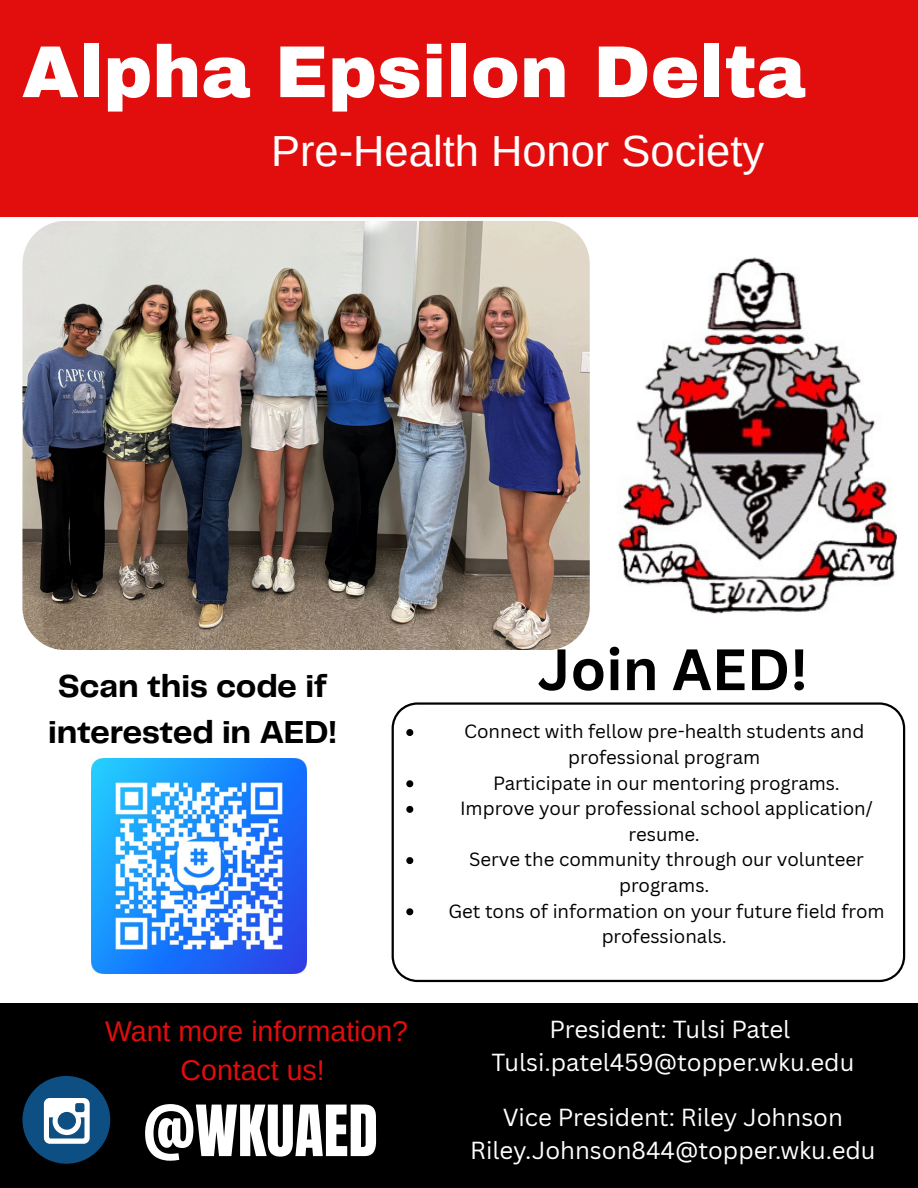
<style>
.page{position:relative;width:918px;height:1188px;background:#fff}
.page>*{position:absolute;margin:0;border:0;box-sizing:border-box;transform-origin:0 0}
.t1{font:900 73.5px "Archivo";color:#fff}
.t2{font:60px "Anton";color:#fff}
.t3{font:700 57px "Canva Sans";color:#000}
.t4{font:43.5px "Arimo";color:#fff}
.t5{font:700 33px/46.2px "Telegraf";letter-spacing:-.01em;color:#000}
.t6{font:28.5px/39.3px "Arimo";color:#e20d0d;text-align:center}
.t7{font:24px "Canva Sans";color:#fff}
.t8{font:18.6px/25.7px "Canva Sans";color:#000;text-align:center}
</style>
<div class="page">
<svg style="left:392px;top:702px;width:513px;height:280px"></svg>
<img style="left:22px;top:221px;width:567px;height:429px;border-radius:43px">
<img style="left:618px;top:258px;width:279px;height:355px">
<img style="left:92px;top:758px;width:215px;height:215px">
<div style="left:0;top:1003px;width:918px;height:185px;background:#000"></div>
<div style="left:0;top:0;width:918px;height:217px;background:#e20d0d"></div>
<div style="left:22px;top:1076px;width:88px;height:88px;background:#0d4f83;border-radius:50%"></div>
<svg style="left:44px;top:1098px;width:46px;height:46px"></svg>
<svg style="left:406px;top:729px;width:7px;height:7px"></svg>
<svg style="left:406px;top:780px;width:7px;height:7px"></svg>
<svg style="left:406px;top:806px;width:7px;height:7px"></svg>
<svg style="left:406px;top:857px;width:7px;height:7px"></svg>
<svg style="left:406px;top:908px;width:7px;height:7px"></svg>
<p class="t1" style="left:22px;top:33px;width:785px">Alpha Epsilon Delta</p>
<h3 class="t4" style="left:271px;top:127px;width:495px">Pre-Health Honor Society</h3>
<p class="t5" style="left:48px;top:665px;width:290px">Scan this code if interested in AED!</p>
<h6 class="t6" style="left:105px;top:1011px;width:304px">Want more information?<br>Contact us!</h6>
<p class="t2" style="left:143px;top:1088px;width:236px">@WKUAED</p>
<h5 class="t3" style="left:538px;top:629px;width:272px">Join AED!</h5>
<p class="t8" style="left:448px;top:718px;width:438px">Connect with fellow pre-health students and professional program<br>Participate in our mentoring programs.<br>Improve your professional school application/ resume.<br>Serve the community through our volunteer programs.<br>Get tons of information on your future field from professionals.</p>
<h2 class="t7" style="left:550px;top:1012px;width:242px">President: Tulsi Patel</h2>
<p class="t7" style="left:491px;top:1045px;width:365px">Tulsi.patel459@topper.wku.edu</p>
<p class="t7" style="left:503px;top:1100px;width:342px">Vice President: Riley Johnson</p>
<p class="t7" style="left:470px;top:1133px;width:407px">Riley.Johnson844@topper.wku.edu</p>
</div>
